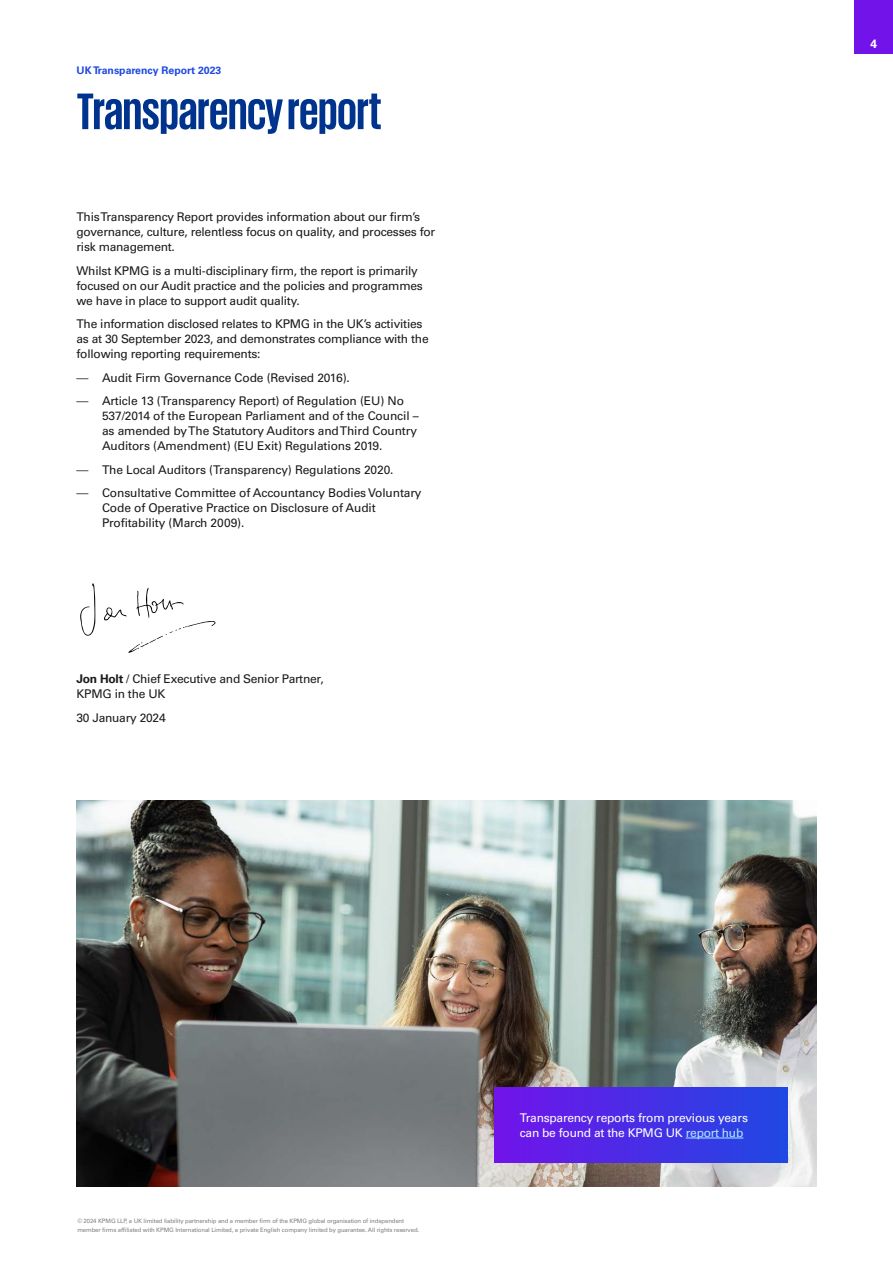
<style>
.page{position:relative;width:893px;height:1263px;background:#fff}
.page>*{position:absolute;margin:0;border:0;box-sizing:border-box;transform-origin:0 0}
.t1{font:700 52.5px "KPMG";letter-spacing:-.01em;color:#00338d}
.t2{font:12px/15px "Univers LT Std";letter-spacing:-.02em;color:#1a1a1a}
.t3{font:12px/15px "Univers LT Std";letter-spacing:-.02em;color:#fff}
.t4{font:700 12px "Univers LT Std";color:#fff}
.t5{font:700 10.5px "Univers LT Std";color:#1e49e2}
.t6{font:6px/9px "Univers LT Std";letter-spacing:-.02em;color:#808080}
.s1{font-weight:300}
.s2{font-weight:700}
.s3{color:#aceaff}
</style>
<div class="page">
<img style="left:77px;top:800px;width:739px;height:386px">
<svg style="left:80px;top:583px;width:16px;height:53px"></svg>
<svg style="left:104px;top:588px;width:112px;height:65px"></svg>
<div style="left:494px;top:1087px;width:294px;height:75px;background:linear-gradient(to right,#7213ea,#204ae2)"></div>
<hr style="left:686px;top:1138px;width:57px;height:1px;background:#aceaff">
<div style="left:855px;top:0;width:38px;height:54px;background:#7213ea"></div>
<p class="t5" style="left:77px;top:65px;width:146px">UK Transparency Report 2023</p>
<h1 class="t1" style="left:77px;top:85px;width:307px">Transparency report</h1>
<p class="t2" style="left:77px;top:210px;width:360px">This Transparency Report provides information about our firm’s governance, culture, relentless focus on quality, and processes for risk management.</p>
<p class="t2" style="left:77px;top:263px;width:348px">Whilst KPMG is a multi-disciplinary firm, the report is primarily focused on our Audit practice and the policies and programmes we have in place to support audit quality.</p>
<p class="t2" style="left:77px;top:317px;width:354px">The information disclosed relates to KPMG in the UK’s activities as at 30 September 2023, and demonstrates compliance with the following reporting requirements:</p>
<p class="t2" style="left:77px;top:370px;width:275px"><span class="s1">—</span> Audit Firm Governance Code (Revised 2016).</p>
<p class="t2" style="left:102px;top:394px;width:318px;text-indent:-26px"><span class="s1">—</span> Article 13 (Transparency Report) of Regulation (EU) No 537/2014 of the European Parliament and of the Council – as amended by The Statutory Auditors and Third Country Auditors (Amendment) (EU Exit) Regulations 2019.</p>
<p class="t2" style="left:77px;top:462px;width:319px"><span class="s1">—</span> The Local Auditors (Transparency) Regulations 2020.</p>
<p class="t2" style="left:102px;top:486px;width:321px;text-indent:-26px"><span class="s1">—</span> Consultative Committee of Accountancy Bodies Voluntary<br>Code of Operative Practice on Disclosure of Audit<br>Profitability (March 2009).</p>
<p class="t2" style="left:77px;top:671px;width:249px"><span class="s2">Jon Holt</span> / Chief Executive and Senior Partner,<br>KPMG in the UK</p>
<p class="t2" style="left:77px;top:710px;width:91px">30 January 2024</p>
<p class="t4" style="left:870px;top:36px;width:8px">4</p>
<p class="t6" style="left:77px;top:1217px;width:343px">© 2024 KPMG LLP, a UK limited liability partnership and a member firm of the KPMG global organisation of independent member firms affiliated with KPMG International Limited, a private English company limited by guarantee. All rights reserved.</p>
<p class="t3" style="left:520px;top:1110px;width:230px">Transparency reports from previous years can be found at the KPMG UK <span class="s3">report hub</span></p>
</div>
